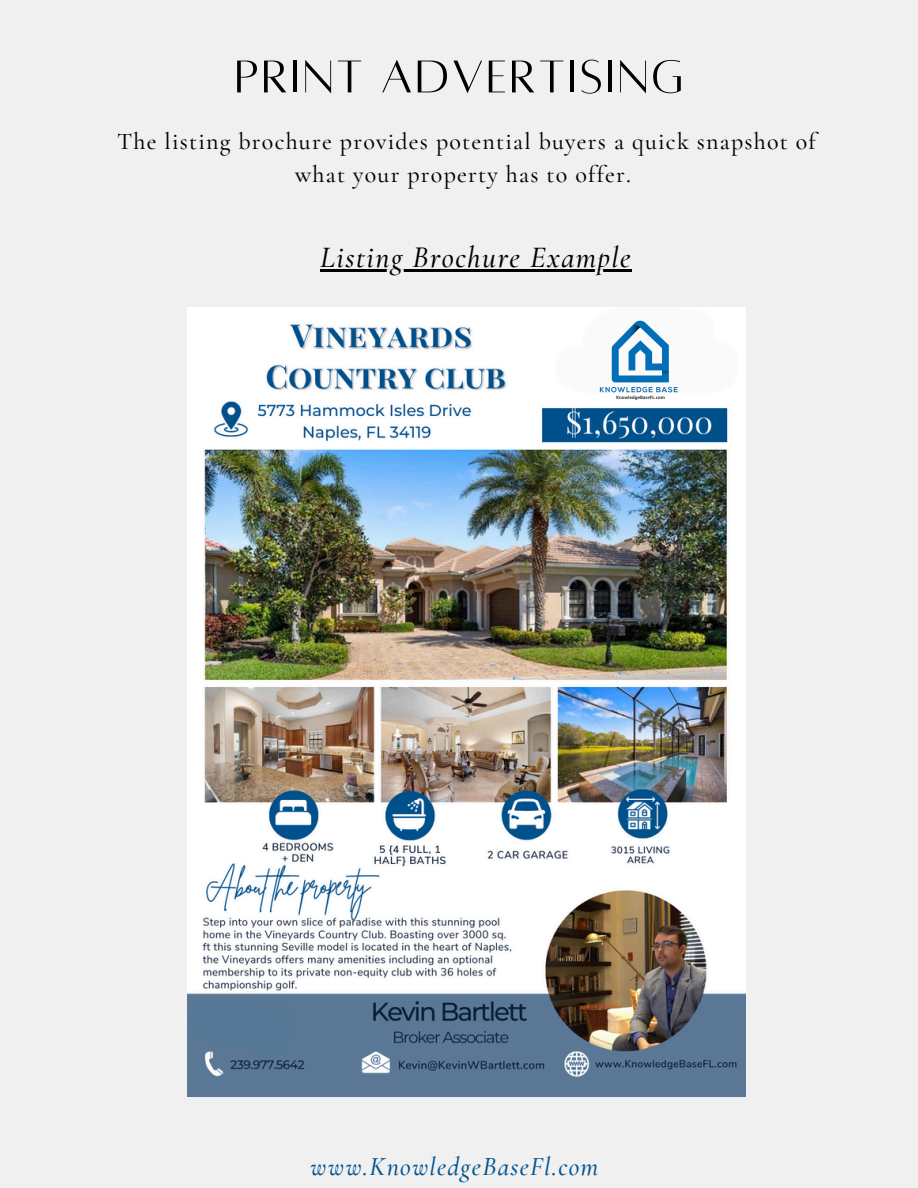
<style>
.page{position:relative;width:918px;height:1188px;background:#f1f0f0}
.page>*{position:absolute;margin:0;border:0;box-sizing:border-box;transform-origin:0 0}
.t1{font:50.7px "Alta regular";letter-spacing:.05em;color:#000}
.t2{font:italic 500 30px "Cormorant Garamond";letter-spacing:.05em;color:#000}
.t3{font:italic 500 26.25px "Cormorant Garamond";letter-spacing:.05em;color:#02538f}
.t4{font:500 24px/33.8px "Cormorant Garamond";letter-spacing:.05em;color:#000;text-align:center}
</style>
<div class="page">
<img style="left:188px;top:308px;width:558px;height:788px">
<img style="left:551px;top:307px;width:180px;height:119px">
<hr style="left:320px;top:270px;width:312px;height:2px;background:#000">
<p class="t1" style="left:235px;top:52px;width:450px">PRINT ADVERTISING</p>
<p class="t4" style="left:117px;top:124px;width:700px">The listing brochure provides potential buyers a quick snapshot of what your property has to offer.</p>
<h2 class="t2" style="left:320px;top:240px;width:312px">Listing Brochure Example</h2>
<p class="t3" style="left:310px;top:1150px;width:290px">www.KnowledgeBaseFl.com</p>
</div>
